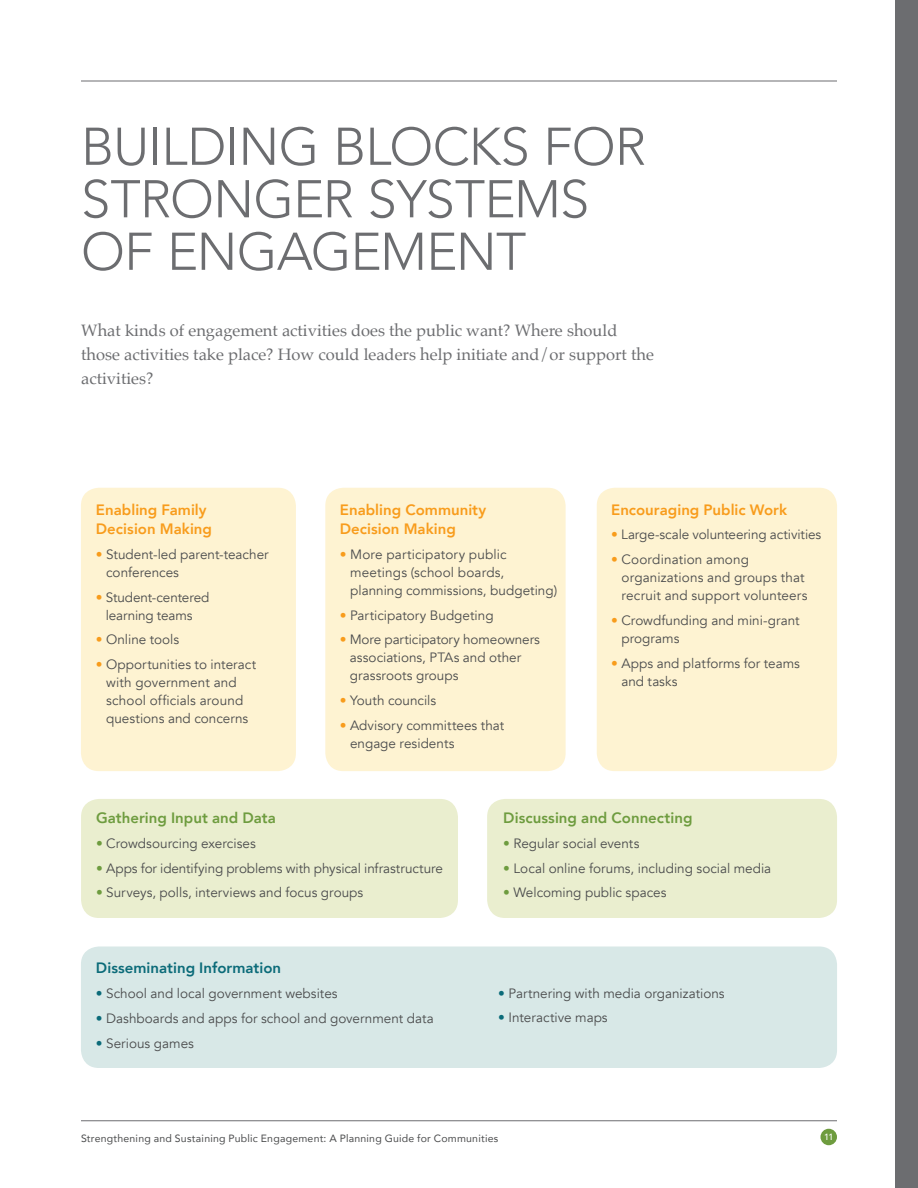
<style>
.page{position:relative;width:918px;height:1188px;background:#fff}
.page>*{position:absolute;margin:0;border:0;box-sizing:border-box;transform-origin:0 0}
.Summary-Title{font:300 52.5px/52.5px "Avenir";letter-spacing:-.015em;color:#6c6d70}
.Bullets{font:16.5px/24px "Palatino";color:#6c6d70}
.Bullets-2{font:800 15px/19.5px "Avenir";color:#f89c1c}
.Bullets-3{font:800 15px "Avenir";color:#6e9c3f}
.Bullets-4{font:800 15px "Avenir";color:#0b6b79}
.Bullets-5{font:13.5px/18px "Avenir";color:#4b4c4d}
.t1{font:10.5px "Avenir";letter-spacing:.02em;color:#4b4c4d}
.t2{font:500 9px "Avenir";color:#fff}
.s1{color:#f89c1c}
.s2{color:#6e9c3f}
.s3{color:#0b6b79}
</style>
<div class="page">
<div style="left:821px;top:1129px;width:16px;height:16px;background:#6e9c3f;border-radius:50%"></div>
<hr style="left:81px;top:1120px;width:756px;height:1px;background:#6c6d70">
<hr style="left:81px;top:81px;width:756px;height:1px;background:#6c6d70">
<div style="left:896px;top:0;width:22px;height:1188px;background:#6c6d70"></div>
<div style="left:81px;top:488px;width:215px;height:283px;background:#fef3d2;border-radius:18px"></div>
<div style="left:81px;top:799px;width:377px;height:119px;background:#eaeecf;border-radius:18px"></div>
<div style="left:81px;top:946px;width:756px;height:122px;background:#d8e8e7;border-radius:18px"></div>
<div style="left:487px;top:799px;width:350px;height:119px;background:#eaeecf;border-radius:18px"></div>
<div style="left:325px;top:488px;width:241px;height:283px;background:#fef3d2;border-radius:18px"></div>
<div style="left:597px;top:488px;width:240px;height:283px;background:#fef3d2;border-radius:18px"></div>
<p class="Summary-Title" style="left:81px;top:121px;width:567px">BUILDING BLOCKS FOR<br>STRONGER SYSTEMS<br>OF ENGAGEMENT</p>
<p class="Bullets" style="left:81px;top:318px;width:574px">What kinds of engagement activities does the public want? Where should those activities take place? How could leaders help initiate and/or support the activities?</p>
<p class="Bullets-2" style="left:96px;top:500px;width:118px">Enabling Family<br>Decision Making</p>
<p class="Bullets-5" style="left:106px;top:545px;width:164px;text-indent:-10px"><span class="s1">•</span> Student-led parent-teacher conferences</p>
<p class="Bullets-5" style="left:96px;top:588px;width:115px;text-align:center"><span class="s1">•</span> Student-centered learning teams</p>
<p class="Bullets-5" style="left:96px;top:631px;width:85px"><span class="s1">•</span> Online tools</p>
<p class="Bullets-5" style="left:106px;top:656px;width:152px;text-indent:-10px"><span class="s1">•</span> Opportunities to interact with government and school officials around questions and concerns</p>
<p class="Bullets-2" style="left:340px;top:500px;width:148px">Enabling Community<br>Decision Making</p>
<p class="Bullets-5" style="left:350px;top:545px;width:208px;text-indent:-11px"><span class="s1">•</span> More participatory public meetings (school boards, planning commissions, budgeting)</p>
<p class="Bullets-5" style="left:340px;top:606px;width:155px"><span class="s1">•</span> Participatory Budgeting</p>
<p class="Bullets-5" style="left:350px;top:631px;width:192px;text-indent:-10px"><span class="s1">•</span> More participatory homeowners associations, PTAs and other grassroots groups</p>
<p class="Bullets-5" style="left:340px;top:692px;width:98px"><span class="s1">•</span> Youth councils</p>
<p class="Bullets-5" style="left:350px;top:716px;width:156px;text-indent:-10px"><span class="s1">•</span> Advisory committees that engage residents</p>
<p class="Bullets-2" style="left:611px;top:500px;width:178px">Encouraging Public Work</p>
<p class="Bullets-5" style="left:611px;top:526px;width:212px"><span class="s1">•</span> Large-scale volunteering activities</p>
<p class="Bullets-5" style="left:622px;top:551px;width:187px;text-indent:-11px"><span class="s1">•</span> Coordination among organizations and groups that recruit and support volunteers</p>
<p class="Bullets-5" style="left:621px;top:611px;width:180px;text-indent:-10px"><span class="s1">•</span> Crowdfunding and mini-grant programs</p>
<p class="Bullets-5" style="left:621px;top:654px;width:180px;text-indent:-10px"><span class="s1">•</span> Apps and platforms for teams and tasks</p>
<p class="Bullets-3" style="left:96px;top:806px;width:181px">Gathering Input and Data</p>
<p class="Bullets-5" style="left:96px;top:834px;width:161px"><span class="s2">•</span> Crowdsourcing exercises</p>
<p class="Bullets-5" style="left:96px;top:859px;width:348px"><span class="s2">•</span> Apps for identifying problems with physical infrastructure</p>
<p class="Bullets-5" style="left:96px;top:884px;width:269px"><span class="s2">•</span> Surveys, polls, interviews and focus groups</p>
<p class="Bullets-4" style="left:96px;top:957px;width:187px">Disseminating Information</p>
<p class="Bullets-5" style="left:96px;top:985px;width:243px"><span class="s3">•</span> School and local government websites</p>
<p class="Bullets-5" style="left:96px;top:1010px;width:339px"><span class="s3">•</span> Dashboards and apps for school and government data</p>
<p class="Bullets-5" style="left:96px;top:1034px;width:100px"><span class="s3">•</span> Serious games</p>
<p class="Bullets-3" style="left:503px;top:806px;width:191px">Discussing and Connecting</p>
<p class="Bullets-5" style="left:503px;top:834px;width:138px"><span class="s2">•</span> Regular social events</p>
<p class="Bullets-5" style="left:503px;top:859px;width:269px"><span class="s2">•</span> Local online forums, including social media</p>
<p class="Bullets-5" style="left:503px;top:884px;width:165px"><span class="s2">•</span> Welcoming public spaces</p>
<p class="Bullets-5" style="left:498px;top:984px;width:228px"><span class="s3">•</span> Partnering with media organizations</p>
<p class="Bullets-5" style="left:498px;top:1009px;width:111px"><span class="s3">•</span> Interactive maps</p>
<p class="t1" style="left:81px;top:1129px;width:419px">Strengthening and Sustaining Public Engagement: A Planning Guide for Communities</p>
<p class="t2" style="left:824px;top:1129px;width:11px">11</p>
</div>
